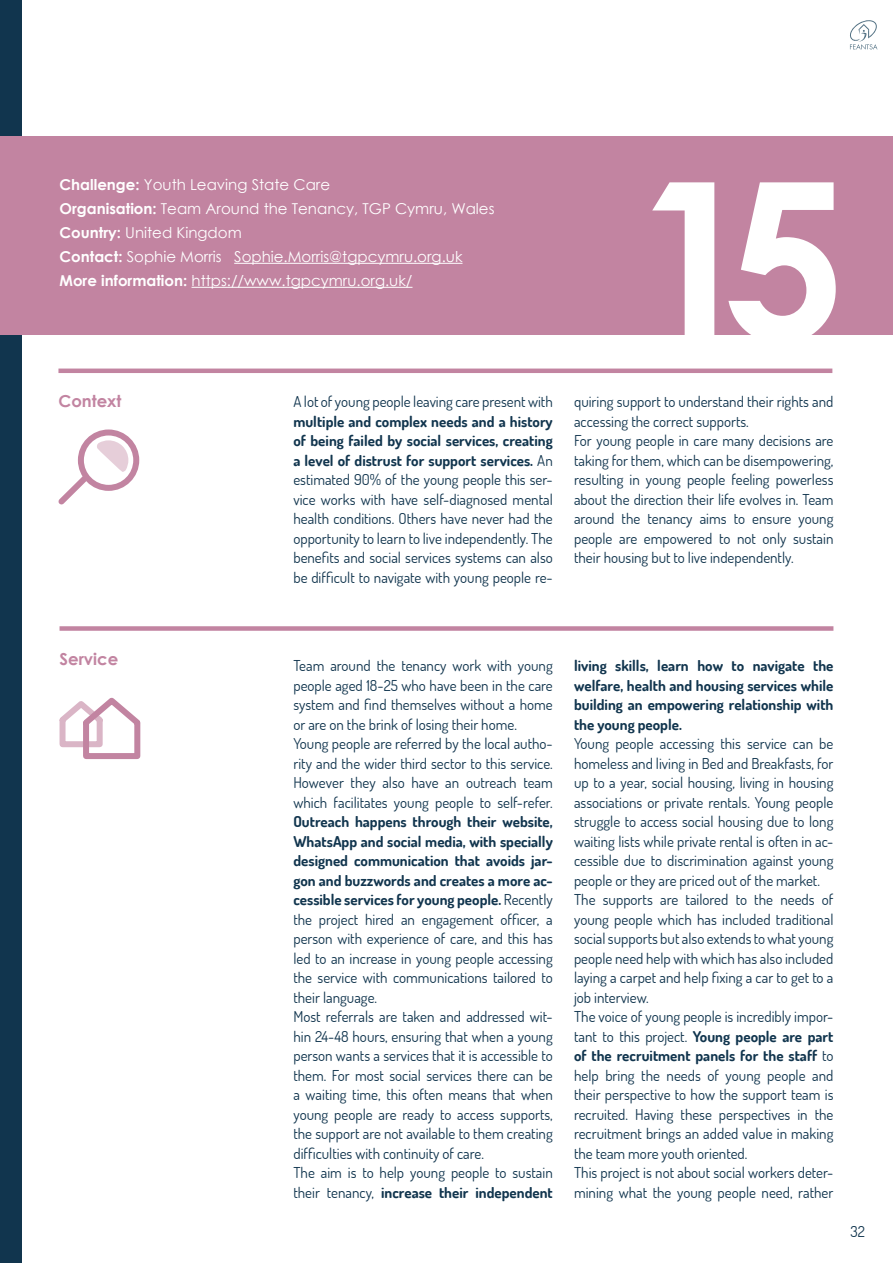
<style>
.page{position:relative;width:893px;height:1263px;background:#fff}
.page>*{position:absolute;margin:0;border:0;box-sizing:border-box;transform-origin:0 0}
.t1{font:700 219px "Century Gothic";color:#fff}
.t2{font:700 16.5px "Century Gothic";color:#c284a1}
.t3{font:15px/19.5px "Dosis";color:#11354e}
.t4{font:15px/24px "Century Gothic";color:#fff}
.t5{font:700 15px/19.5px "Dosis";color:#11354e;text-align:justify}
.s1{font-weight:700}
</style>
<div class="page">
<svg style="left:850px;top:20px;width:27px;height:30px"></svg>
<div style="left:0;top:0;width:21px;height:1263px;background:#11354e"></div>
<div style="left:0;top:136px;width:893px;height:198px;background:#c284a1"></div>
<hr style="left:234px;top:263px;width:228px;height:1px;background:#fff">
<hr style="left:192px;top:287px;width:220px;height:1px;background:#fff">
<hr style="left:58px;top:369px;width:774px;height:4px;background:#c284a1">
<div style="left:78px;top:429px;width:61px;height:62px;border:6px solid #c284a1;border-radius:50%"></div>
<svg style="left:58px;top:440px;width:70px;height:65px"></svg>
<div style="left:60px;top:626px;width:773px;height:5px;background:#c284a1"></div>
<svg style="left:59px;top:697px;width:82px;height:62px"></svg>
<p class="t4" style="left:60px;top:172px;width:437px"><span class="s1">Challenge:</span> Youth Leaving State Care<br><span class="s1">Organisation:</span> Team Around the Tenancy, TGP Cymru, Wales <span class="s1">Country:</span> United Kingdom<br><span class="s1">Contact:</span> Sophie Morris Sophie.Morris@tgpcymru.org.uk <span class="s1">More information:</span> https://www.tgpcymru.org.uk/</p>
<h1 class="t1" style="left:633px;top:94px;width:214px">15</h1>
<p class="t2" style="left:58px;top:389px;width:65px">Context</p>
<p class="t3" style="left:293px;top:391px;width:261px">A lot of young people leaving care present with</p>
<p class="t3" style="left:293px;top:411px;width:261px;text-align:justify"><span class="s1">multiple and complex needs and a history of being failed by social services, creating a level of distrust for support services.</span> An estimated 90% of the young people this ser&shy;vice works with have self-diagnosed mental health conditions. Others have never had the opportunity to learn to live independently. The benefits and social services systems can also be difficult to navigate with young people re-</p>
<p class="t3" style="left:574px;top:391px;width:261px">quiring support to understand their rights and accessing the correct supports.<br>For young people in care many decisions are taking for them, which can be disempowering, resulting in young people feeling powerless about the direction their life evolves in. Team around the tenancy aims to ensure young people are empowered to not only sustain their housing but to live independently.</p>
<p class="t2" style="left:60px;top:646px;width:60px">Service</p>
<p class="t3" style="left:293px;top:655px;width:261px">Team around the tenancy work with young people aged 18-25 who have been in the care system and find themselves without a home or are on the brink of losing their home.<br>Young people are referred by the local autho&shy;rity and the wider third sector to this service.<br>However they also have an outreach team which facilitates young people to self-refer.</p>
<p class="t3" style="left:293px;top:811px;width:261px"><span class="s1">Outreach happens through their website, WhatsApp and social media, with specially designed communication that avoids jar&shy;gon and buzzwords and creates a more ac&shy;cessible services for young people.</span> Recently the project hired an engagement officer, a person with experience of care, and this has led to an increase in young people accessing the service with communications tailored to their language.<br>Most referrals are taken and addressed wit&shy;hin 24-48 hours, ensuring that when a young person wants a services that it is accessible to them. For most social services there can be a waiting time, this often means that when young people are ready to access supports, the support are not available to them creating difficulties with continuity of care.<br>The aim is to help young people to sustain their tenancy, <span class="s1">increase their independent</span></p>
<p class="t5" style="left:574px;top:656px;width:261px">living skills, learn how to navigate the welfare, health and housing services while building an empowering relationship with the young people.</p>
<p class="t3" style="left:574px;top:733px;width:261px">Young people accessing this service can be homeless and living in Bed and Breakfasts, for up to a year, social housing, living in housing associations or private rentals. Young people struggle to access social housing due to long waiting lists while private rental is often in ac&shy;cessible due to discrimination against young people or they are priced out of the market.<br>The supports are tailored to the needs of young people which has included traditional social supports but also extends to what young people need help with which has also included laying a carpet and help fixing a car to get to a job interview.<br>The voice of young people is incredibly impor&shy;tant to this project. <span class="s1">Young people are part of the recruitment panels for the staff</span> to help bring the needs of young people and their perspective to how the support team is recruited. Having these perspectives in the recruitment brings an added value in making the team more youth oriented.<br>This project is not about social workers deter&shy;mining what the young people need, rather</p>
<p class="t3" style="left:850px;top:1221px;width:16px">32</p>
</div>
